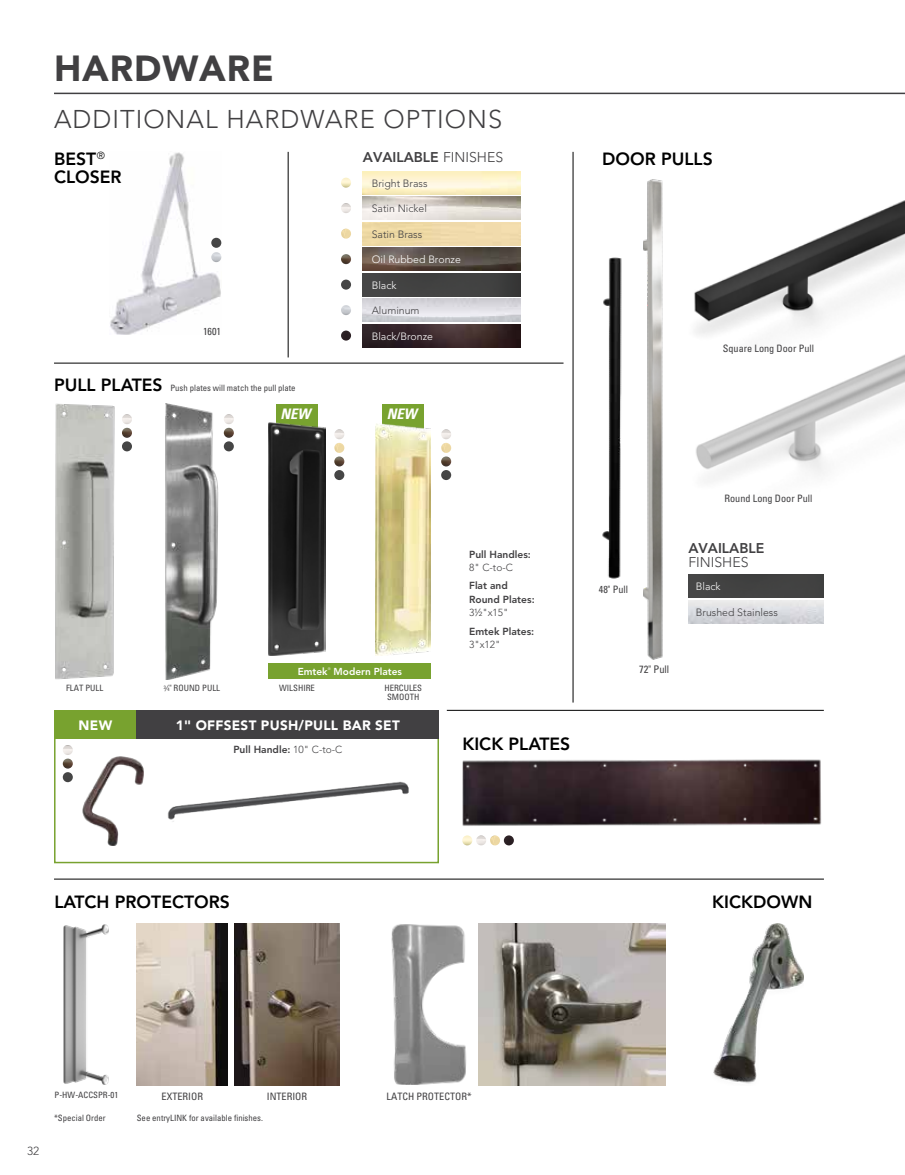
<style>
.page{position:relative;width:905px;height:1175px;background:#fff}
.page>*{position:absolute;margin:0;border:0;box-sizing:border-box;transform-origin:0 0}
.t1{font:900 36px "Avenir LT Std";letter-spacing:.025em;color:#414042}
.t2{font:300 25.5px "Avenir LT Std";letter-spacing:.04em;color:#414042}
.t3{font:800 17.55px/18px "Avenir LT Std";color:#000}
.t4{font:italic 700 condensed 14.55px "Univers LT Std";color:#fff}
.t5{font:800 14.1px "Avenir LT Std";color:#414042}
.t6{font:300 14.1px "Avenir LT Std";color:#414042}
.t7{font:900 13.5px "Avenir LT Std";letter-spacing:.02em;color:#fff}
.t8{font:300 11.7px "Avenir LT Std";color:#414042}
.t9{font:300 10.5px "Avenir LT Std";color:#414042}
.t10{font:300 10.5px "Avenir LT Std";color:#fff}
.t11{font:condensed 10.5px "Univers LT Std";color:#414042}
.t12{font:condensed 10.2px "Univers LT Std";color:#414042}
.t13{font:800 10.2px/13.2px "Avenir LT Std";color:#414042}
.t14{font:300 10.2px "Avenir LT Std";color:#414042}
.t15{font:800 10.05px "Avenir LT Std";color:#fff}
.t16{font:condensed 8.7px/8.7px "Univers LT Std";color:#414042;text-align:center}
.t17{font:300 3.6px "Avenir LT Std";color:#fff}
.s1{font-weight:300}
.s2{font-size:4.8px}
</style>
<div class="page">
<img style="left:110px;top:152px;width:111px;height:183px">
<img style="left:602px;top:257px;width:20px;height:322px">
<img style="left:643px;top:179px;width:20px;height:481px">
<img style="left:688px;top:600px;width:136px;height:23px">
<hr style="left:54px;top:363px;width:509px;height:1px;background:#000">
<hr style="left:572px;top:152px;width:1px;height:550px;background:#000">
<hr style="left:288px;top:152px;width:1px;height:205px;background:#000">
<img style="left:55px;top:404px;width:60px;height:275px">
<img style="left:165px;top:404px;width:53px;height:275px">
<img style="left:363px;top:197px;width:157px;height:23px">
<img style="left:137px;top:923px;width:91px;height:162px">
<img style="left:235px;top:923px;width:104px;height:162px">
<img style="left:64px;top:924px;width:45px;height:161px">
<hr style="left:54px;top:878px;width:770px;height:1px;background:#000">
<img style="left:713px;top:923px;width:90px;height:161px">
<img style="left:478px;top:923px;width:188px;height:162px">
<img style="left:391px;top:924px;width:76px;height:161px">
<img style="left:694px;top:200px;width:210px;height:282px">
<img style="left:363px;top:248px;width:157px;height:23px">
<img style="left:363px;top:273px;width:157px;height:23px">
<div style="left:688px;top:574px;width:136px;height:23px;background:#424242"></div>
<hr style="left:54px;top:93px;width:850px;height:1px;background:#414042">
<div style="left:54px;top:710px;width:385px;height:153px;border:2px solid #78a22f"></div>
<img style="left:82px;top:756px;width:62px;height:89px">
<img style="left:167px;top:781px;width:242px;height:41px">
<div style="left:276px;top:404px;width:42px;height:25px;background:#78a22f"></div>
<img style="left:269px;top:423px;width:56px;height:232px">
<div style="left:382px;top:404px;width:42px;height:25px;background:#78a22f"></div>
<img style="left:375px;top:423px;width:56px;height:232px">
<hr style="left:447px;top:710px;width:376px;height:1px;background:#000">
<img style="left:363px;top:324px;width:157px;height:23px">
<img style="left:462px;top:759px;width:360px;height:67px">
<div style="left:54px;top:710px;width:83px;height:28px;background:#78a22f"></div>
<div style="left:137px;top:710px;width:302px;height:28px;background:#414042"></div>
<div style="left:269px;top:664px;width:162px;height:15px;background:#78a22f"></div>
<svg style="left:341px;top:178px;width:10px;height:10px"></svg>
<svg style="left:341px;top:229px;width:10px;height:10px"></svg>
<svg style="left:341px;top:203px;width:10px;height:10px"></svg>
<svg style="left:341px;top:254px;width:10px;height:10px"></svg>
<svg style="left:341px;top:279px;width:10px;height:11px"></svg>
<svg style="left:122px;top:414px;width:10px;height:37px"></svg>
<svg style="left:224px;top:414px;width:10px;height:37px"></svg>
<svg style="left:341px;top:305px;width:10px;height:10px"></svg>
<svg style="left:211px;top:238px;width:10px;height:24px"></svg>
<svg style="left:341px;top:330px;width:10px;height:10px"></svg>
<svg style="left:334px;top:429px;width:10px;height:51px"></svg>
<svg style="left:441px;top:429px;width:10px;height:51px"></svg>
<svg style="left:462px;top:835px;width:52px;height:10px"></svg>
<svg style="left:63px;top:745px;width:10px;height:37px"></svg>
<h1 class="t1" style="left:54px;top:47px;width:221px">HARDWARE</h1>
<h2 class="t2" style="left:54px;top:104px;width:449px">ADDITIONAL HARDWARE OPTIONS</h2>
<h3 class="t3" style="left:54px;top:150px;width:69px">BEST<sup>®<br></sup>CLOSER</h3>
<h3 class="t3" style="left:602px;top:150px;width:112px">DOOR PULLS</h3>
<h3 class="t5" style="left:363px;top:149px;width:142px">AVAILABLE <span class="s1">FINISHES</span></h3>
<p class="t9" style="left:372px;top:177px;width:57px">Bright Brass</p>
<p class="t9" style="left:372px;top:202px;width:57px">Satin Nickel</p>
<p class="t9" style="left:372px;top:228px;width:52px">Satin Brass</p>
<p class="t10" style="left:372px;top:253px;width:91px">Oil Rubbed Bronze</p>
<p class="t10" style="left:372px;top:279px;width:26px">Black</p>
<p class="t12" style="left:203px;top:325px;width:20px">1601</p>
<h3 class="t3" style="left:54px;top:376px;width:110px">PULL PLATES</h3>
<p class="t16" style="left:170px;top:383px;width:127px">Push plates will match the pull plate</p>
<h3 class="t4" style="left:280px;top:404px;width:31px">NEW</h3>
<p class="t9" style="left:372px;top:304px;width:49px">Aluminum</p>
<p class="t10" style="left:372px;top:330px;width:63px">Black/Bronze</p>
<h3 class="t4" style="left:387px;top:404px;width:31px">NEW</h3>
<p class="t15" style="left:298px;top:665px;width:31px">Emtek</p>
<p class="t17" style="left:328px;top:666px;width:4px">®</p>
<p class="t15" style="left:333px;top:665px;width:70px">Modern Plates</p>
<p class="t16" style="left:66px;top:684px;width:39px">FLAT PULL</p>
<p class="t16" style="left:164px;top:684px;width:58px"><sup>3</sup>⁄<span class="s2">4</span>" ROUND PULL</p>
<p class="t16" style="left:279px;top:684px;width:37px">WILSHIRE</p>
<p class="t16" style="left:384px;top:684px;width:39px">HERCULES<br>SMOOTH</p>
<h3 class="t7" style="left:79px;top:717px;width:35px">NEW</h3>
<h3 class="t7" style="left:176px;top:717px;width:225px">1" OFFSEST PUSH/PULL BAR SET</h3>
<p class="t13" style="left:233px;top:742px;width:111px">Pull Handle: <span class="s1">10" C-to-C</span></p>
<p class="t12" style="left:722px;top:341px;width:93px">Square Long Door Pull</p>
<p class="t13" style="left:469px;top:547px;width:63px">Pull Handles:</p>
<p class="t14" style="left:469px;top:561px;width:45px">8" C-to-C</p>
<p class="t13" style="left:469px;top:579px;width:67px">Flat and<br>Round Plates:</p>
<p class="t14" style="left:469px;top:606px;width:41px">31/2"x15"</p>
<p class="t13" style="left:469px;top:624px;width:67px">Emtek Plates:</p>
<p class="t14" style="left:469px;top:638px;width:33px">3"x12"</p>
<h3 class="t3" style="left:462px;top:735px;width:109px">KICK PLATES</h3>
<p class="t12" style="left:598px;top:583px;width:31px">48" Pull</p>
<p class="t11" style="left:639px;top:662px;width:32px">72" Pull</p>
<p class="t12" style="left:724px;top:492px;width:89px">Round Long Door Pull</p>
<h3 class="t5" style="left:688px;top:540px;width:77px">AVAILABLE</h3>
<h3 class="t6" style="left:688px;top:554px;width:62px">FINISHES</h3>
<p class="t10" style="left:695px;top:580px;width:26px">Black</p>
<p class="t9" style="left:696px;top:606px;width:83px">Brushed Stainless</p>
<h3 class="t3" style="left:54px;top:893px;width:177px">LATCH PROTECTORS</h3>
<h3 class="t3" style="left:712px;top:893px;width:102px">KICKDOWN</h3>
<h3 class="t8" style="left:27px;top:1144px;width:14px">32</h3>
<p class="t12" style="left:162px;top:1089px;width:43px">EXTERIOR</p>
<p class="t12" style="left:267px;top:1089px;width:42px">INTERIOR</p>
<p class="t12" style="left:386px;top:1089px;width:87px">LATCH PROTECTOR*</p>
<p class="t16" style="left:55px;top:1090px;width:65px">P-HW-ACCSPR-01</p>
<p class="t16" style="left:54px;top:1113px;width:53px">*Special Order</p>
<p class="t16" style="left:137px;top:1113px;width:128px">See entryLINK for available finishes.</p>
</div>
